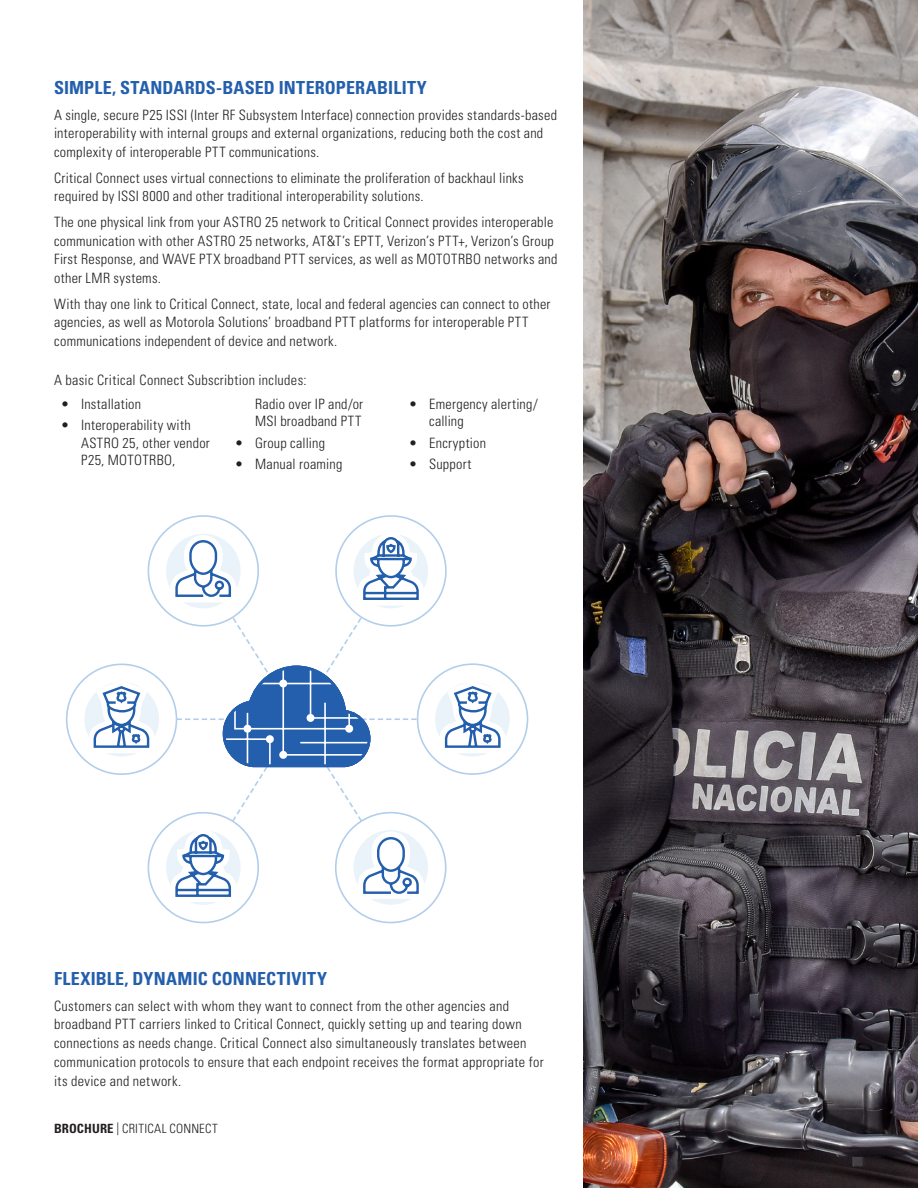
<style>
.page{position:relative;width:918px;height:1188px;background:#fff}
.page>*{position:absolute;margin:0;border:0;box-sizing:border-box;transform-origin:0 0}
.t1{font:700 condensed 18px "Univers";letter-spacing:.01em;color:#235fad}
.t2{font:300 condensed 14.25px/18.8px "Univers LT Std";letter-spacing:.02em;color:#231f20}
.t3{font:300 condensed 12.75px "Univers LT Std";letter-spacing:.02em;color:#231f20}
.s1{font-family:"Univers";font-weight:700}
</style>
<div class="page">
<svg style="left:89px;top:698px;width:3px;height:36px"></svg>
<svg style="left:349px;top:672px;width:180px;height:252px"></svg>
<svg style="left:161px;top:515px;width:272px;height:390px"></svg>
<svg style="left:92px;top:536px;width:410px;height:362px"></svg>
<img style="left:583px;top:0;width:335px;height:1188px">
<p class="t1" style="left:54px;top:77px;width:374px">SIMPLE, STANDARDS-BASED INTEROPERABILITY</p>
<p class="t2" style="left:54px;top:105px;width:505px">A single, secure P25 ISSI (Inter RF Subsystem Interface) connection provides standards-based interoperability with internal groups and external organizations, reducing both the cost and complexity of interoperable PTT communications.</p>
<p class="t2" style="left:54px;top:168px;width:471px">Critical Connect uses virtual connections to eliminate the proliferation of backhaul links required by ISSI 8000 and other traditional interoperability solutions.</p>
<p class="t2" style="left:54px;top:212px;width:505px">The one physical link from your ASTRO 25 network to Critical Connect provides interoperable communication with other ASTRO 25 networks, AT&amp;T’s EPTT, Verizon’s PTT+, Verizon’s Group First Response, and WAVE PTX broadband PTT services, as well as MOTOTRBO networks and other LMR systems.</p>
<p class="t2" style="left:54px;top:294px;width:498px">With thay one link to Critical Connect, state, local and federal agencies can connect to other agencies, as well as Motorola Solutions’ broadband PTT platforms for interoperable PTT communications independent of device and network.</p>
<p class="t2" style="left:54px;top:370px;width:254px">A basic Critical Connect Subscribtion includes:</p>
<p class="t2" style="left:61px;top:394px;width:82px">• Installation</p>
<p class="t2" style="left:81px;top:417px;width:130px;line-height:17.2px;text-indent:-20px">• Interoperability with<br>ASTRO 25, other vendor<br>P25, MOTOTRBO,</p>
<p class="t2" style="left:255px;top:395px;width:110px;line-height:17.2px">Radio over IP and/or<br>MSI broadband PTT</p>
<p class="t2" style="left:235px;top:433px;width:92px">• Group calling</p>
<p class="t2" style="left:235px;top:455px;width:109px">• Manual roaming</p>
<p class="t2" style="left:429px;top:395px;width:110px;line-height:17.2px;text-indent:-20px">• Emergency alerting/ calling</p>
<p class="t2" style="left:409px;top:433px;width:79px">• Encryption</p>
<p class="t2" style="left:409px;top:455px;width:64px">• Support</p>
<p class="t1" style="left:54px;top:968px;width:275px">FLEXIBLE, DYNAMIC CONNECTIVITY</p>
<p class="t2" style="left:54px;top:996px;width:491px">Customers can select with whom they want to connect from the other agencies and broadband PTT carriers linked to Critical Connect, quickly setting up and tearing down connections as needs change. Critical Connect also simultaneously translates between communication protocols to ensure that each endpoint receives the format appropriate for its device and network.</p>
<p class="t3" style="left:54px;top:1121px;width:165px"><span class="s1">BROCHURE</span> | CRITICAL CONNECT</p>
</div>
